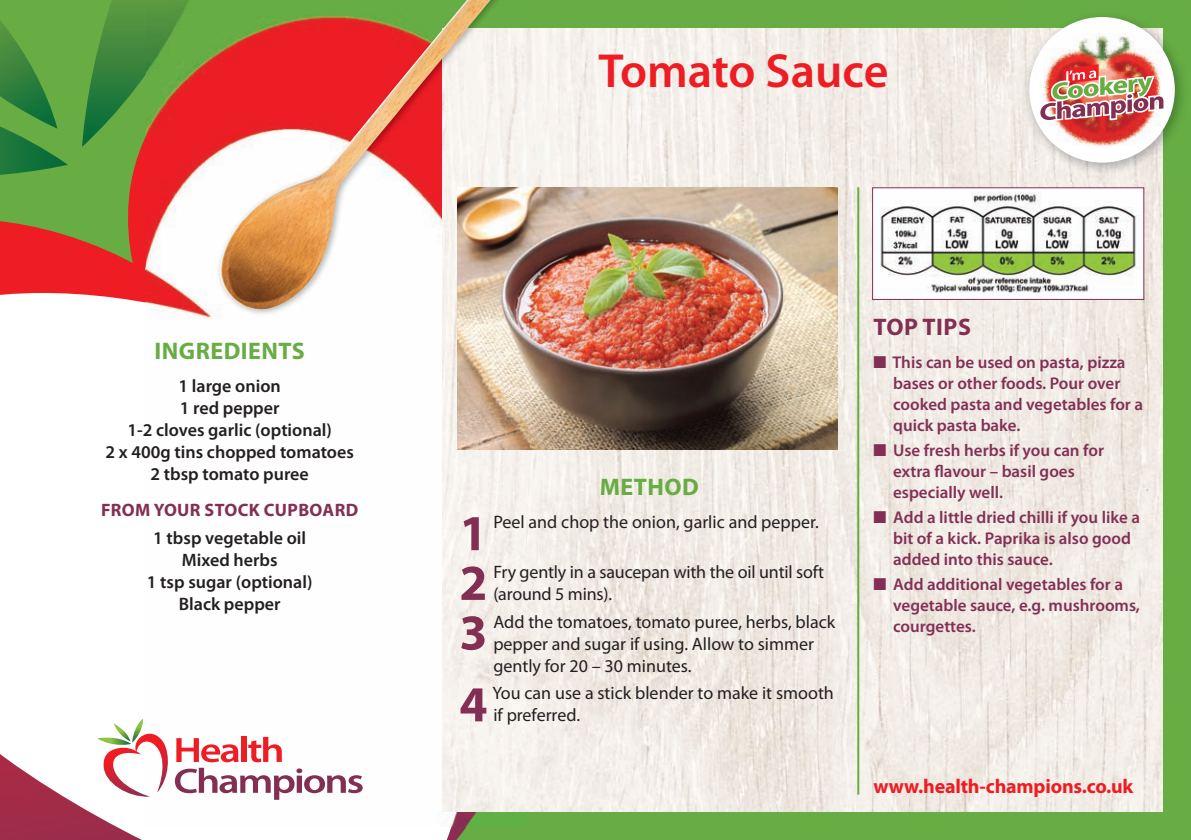
<style>
.page{position:relative;width:1191px;height:840px;background:#fff}
.page>*{position:absolute;margin:0;border:0;box-sizing:border-box;transform-origin:0 0}
.t1{font:700 50.6px "Myriad Pro";color:#832f54}
.t2{font:600 48px "Myriad Pro";color:#ee1d23}
.t3{font:700 24px "Myriad Pro";letter-spacing:.02em;color:#67ad44}
.t4{font:700 24px "Myriad Pro";letter-spacing:.02em;color:#832f54}
.t5{font:700 20px "Myriad Pro";letter-spacing:-.01em;color:#ee1d23}
.t6{font:18px/22px "Myriad Pro";color:#231f20}
.t7{font:600 18px/22px "Myriad Pro";color:#231f20;text-align:center}
.t8{font:700 18px "Myriad Pro";letter-spacing:.02em;color:#832f54}
.t9{font:600 17px/21px "Myriad Pro";color:#832f54}
</style>
<div class="page">
<div style="left:0;top:0;width:1191px;height:839px;background:#67ad44"></div>
<svg style="left:82px;top:105px;width:5px;height:42px"></svg>
<svg style="left:87px;top:0;width:503px;height:839px"></svg>
<svg style="left:0;top:193px;width:339px;height:646px;background:#f1d7d6"></svg>
<img style="left:526px;top:28px;width:636px;height:783px">
<img style="left:462px;top:811px;width:64px;height:15px">
<img style="left:146px;top:0;width:380px;height:106px">
<div style="left:146px;top:106px;width:316px;height:720px;background:#fefefe"></div>
<img style="left:442px;top:28px;width:84px;height:783px">
<img style="left:212px;top:0;width:292px;height:311px">
<img style="left:1017px;top:17px;width:166px;height:164px">
<div style="left:1029px;top:17px;width:145px;height:145px;background:#fff;border-radius:50%"></div>
<img style="left:1043px;top:34px;width:118px;height:112px">
<img style="left:1040px;top:64px;width:124px;height:58px">
<hr style="left:857px;top:187px;width:2px;height:607px;background:#67ad44">
<img style="left:874px;top:189px;width:268px;height:109px">
<div style="left:872px;top:187px;width:272px;height:113px;border:1px solid #832f54"></div>
<svg style="left:97px;top:718px;width:266px;height:81px;background:#eed2d5"></svg>
<img style="left:458px;top:187px;width:379px;height:262px">
<svg style="left:0;top:20px;width:68px;height:206px"></svg>
<h3 class="t3" style="left:154px;top:341px;width:152px">INGREDIENTS</h3>
<p class="t7" style="left:105px;top:376px;width:250px">1 large onion<br>1 red pepper<br>1-2 cloves garlic (optional)<br>2 x 400g tins chopped tomatoes<br>2 tbsp tomato puree</p>
<p class="t8" style="left:101px;top:503px;width:259px">FROM YOUR STOCK CUPBOARD</p>
<p class="t7" style="left:147px;top:528px;width:167px">1 tbsp vegetable oil<br>Mixed herbs<br>1 tsp sugar (optional)<br>Black pepper</p>
<h2 class="t2" style="left:598px;top:53px;width:291px">Tomato Sauce</h2>
<h3 class="t3" style="left:600px;top:477px;width:101px">METHOD</h3>
<h1 class="t1" style="left:459px;top:514px;width:30px">1</h1>
<p class="t6" style="left:493px;top:512px;width:327px">Peel and chop the onion, garlic and pepper.</p>
<h1 class="t1" style="left:459px;top:563px;width:30px">2</h1>
<p class="t6" style="left:493px;top:562px;width:332px">Fry gently in a saucepan with the oil until soft (around 5 mins).</p>
<h1 class="t1" style="left:459px;top:613px;width:30px">3</h1>
<p class="t6" style="left:493px;top:611px;width:343px">Add the tomatoes, tomato puree, herbs, black pepper and sugar if using. Allow to simmer gently for 20 – 30 minutes.</p>
<h1 class="t1" style="left:459px;top:685px;width:30px">4</h1>
<p class="t6" style="left:492px;top:683px;width:343px">You can use a stick blender to make it smooth if preferred.</p>
<h3 class="t4" style="left:873px;top:318px;width:99px">TOP TIPS</h3>
<p class="t9" style="left:893px;top:352px;width:251px;text-indent:-20px">■ This can be used on pasta, pizza bases or other foods. Pour over cooked pasta and vegetables for a quick pasta bake.</p>
<p class="t9" style="left:893px;top:440px;width:212px;text-indent:-20px">■ Use fresh herbs if you can for extra flavour – basil goes especially well.</p>
<p class="t9" style="left:893px;top:507px;width:248px;text-indent:-20px">■ Add a little dried chilli if you like a bit of a kick. Paprika is also good added into this sauce.</p>
<p class="t9" style="left:893px;top:574px;width:248px;text-indent:-20px">■ Add additional vegetables for a vegetable sauce, e.g. mushrooms, courgettes.</p>
<p class="t5" style="left:873px;top:777px;width:261px">www.health-champions.co.uk</p>
</div>
